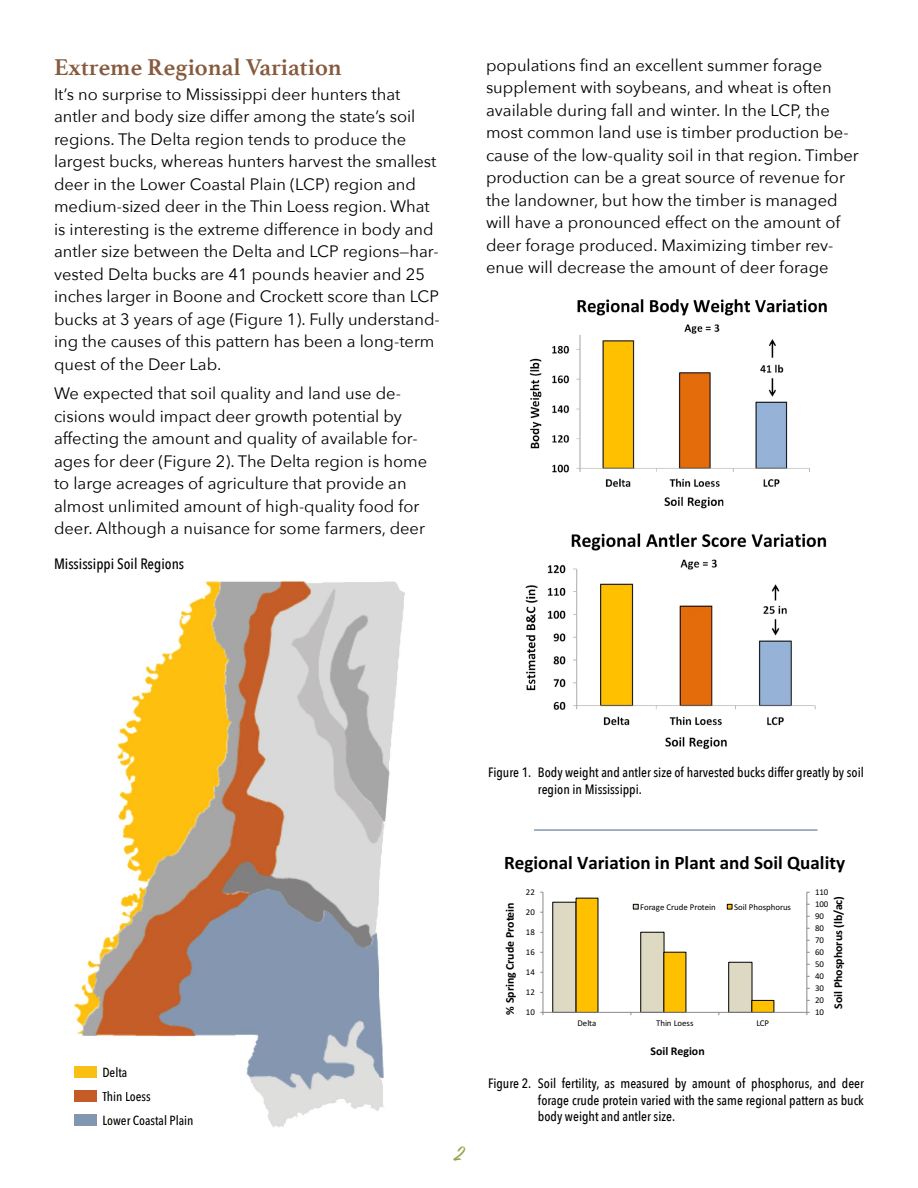
<style>
.page{position:relative;width:918px;height:1188px;background:#fff}
.page>*{position:absolute;margin:0;border:0;box-sizing:border-box;transform-origin:0 0}
.H2_Heading{font:700 24px "Athelas";color:#865a3d}
.t1{font:22.5px "Sign Painter House Script";color:#94a048}
.t2{font:700 19.05px "Calibri";color:#000}
.body_text{font:16.5px/22.5px "Avenir Next";color:#000}
.figure_caption{font:500 15px "Avenir Next Condensed";color:#000}
.figure_caption-2{font:500 13.5px/16.5px "Avenir Next Condensed";color:#000}
.t3{font:500 13.05px/24.8px "Avenir Next Condensed";color:#000}
.t4{font:700 11.85px "Calibri";color:#000}
.t5{font:8.85px "Calibri";letter-spacing:-.005em;color:#000}
</style>
<div class="page">
<img style="left:74px;top:581px;width:331px;height:546px">
<img style="left:103px;top:1067px;width:24px;height:10px">
<svg style="left:102px;top:1092px;width:5px;height:9px"></svg>
<img style="left:108px;top:1092px;width:15px;height:9px">
<svg style="left:126px;top:1092px;width:24px;height:10px"></svg>
<svg style="left:103px;top:1115px;width:4px;height:10px"></svg>
<img style="left:108px;top:1118px;width:22px;height:7px">
<svg style="left:134px;top:1115px;width:5px;height:10px"></svg>
<img style="left:140px;top:1115px;width:53px;height:10px">
<img style="left:74px;top:1067px;width:22px;height:10px">
<img style="left:74px;top:1091px;width:22px;height:10px">
<img style="left:74px;top:1115px;width:22px;height:10px">
<img style="left:525px;top:533px;width:302px;height:216px">
<img style="left:529px;top:299px;width:298px;height:210px">
<hr style="left:807px;top:892px;width:1px;height:120px;background:#898989">
<hr style="left:543px;top:892px;width:1px;height:120px;background:#898989">
<hr style="left:543px;top:1012px;width:264px;height:1px;background:#898989">
<svg style="left:552px;top:898px;width:222px;height:117px"></svg>
<hr style="left:534px;top:829px;width:284px;height:2px;background:#8396b0">
<h2 class="H2_Heading" style="left:54px;top:48px;width:289px">Extreme Regional Variation</h2>
<p class="body_text" style="left:54px;top:82px;width:387px">It’s no surprise to Mississippi deer hunters that antler and body size differ among the state’s soil regions. The Delta region tends to produce the largest bucks, whereas hunters harvest the smallest deer in the Lower Coastal Plain (LCP) region and medium-sized deer in the Thin Loess region. What is interesting is the extreme difference in body and antler size between the Delta and LCP regions—har&shy;vested Delta bucks are 41 pounds heavier and 25 inches larger in Boone and Crockett score than LCP bucks at 3 years of age (Figure 1). Fully understand&shy;ing the causes of this pattern has been a long-term quest of the Deer Lab.</p>
<p class="body_text" style="left:54px;top:381px;width:375px">We expected that soil quality and land use de&shy;cisions would impact deer growth potential by affecting the amount and quality of available for&shy;ages for deer (Figure 2). The Delta region is home to large acreages of agriculture that provide an almost unlimited amount of high-quality food for deer. Although a nuisance for some farmers, deer</p>
<p class="figure_caption" style="left:54px;top:554px;width:132px">Mississippi Soil Regions</p>
<p class="body_text" style="left:486px;top:53px;width:374px">populations find an excellent summer forage supplement with soybeans, and wheat is often available during fall and winter. In the LCP, the most common land use is timber production be&shy;cause of the low-quality soil in that region. Timber production can be a great source of revenue for the landowner, but how the timber is managed will have a pronounced effect on the amount of deer forage produced. Maximizing timber rev&shy;enue will decrease the amount of deer forage</p>
<p class="t3" style="left:102px;top:1060px;width:50px">Delta<br>Thin Loess</p>
<p class="t3" style="left:102px;top:1108px;width:93px">Lower Coastal Plain</p>
<p class="figure_caption-2" style="left:538px;top:764px;width:327px;text-indent:-50px">Figure 1. Body weight and antler size of harvested bucks differ greatly by soil region in Mississippi.</p>
<h2 class="t1" style="left:454px;top:1140px;width:11px">2</h2>
<p class="t2" style="left:504px;top:849px;width:343px">Regional Variation in Plant and Soil Quality</p>
<p class="t4" style="left:502px;top:1015px;width:114px;rotate:-90deg">% Spring Crude Protein</p>
<p class="t5" style="left:526px;top:886px;width:10px">22</p>
<p class="t5" style="left:526px;top:906px;width:10px">20</p>
<p class="t5" style="left:526px;top:926px;width:10px">18</p>
<p class="t5" style="left:526px;top:946px;width:10px">16</p>
<p class="t5" style="left:526px;top:966px;width:10px">14</p>
<p class="t5" style="left:526px;top:986px;width:10px">12</p>
<p class="t5" style="left:526px;top:1006px;width:10px">10</p>
<p class="t5" style="left:640px;top:901px;width:77px">Forage Crude Protein</p>
<p class="t5" style="left:734px;top:901px;width:58px">Soil Phosphorus</p>
<p class="t5" style="left:577px;top:1017px;width:20px">Delta</p>
<p class="t5" style="left:656px;top:1017px;width:39px">Thin Loess</p>
<p class="t5" style="left:756px;top:1017px;width:14px">LCP</p>
<p class="t4" style="left:651px;top:1042px;width:56px">Soil Region</p>
<p class="t5" style="left:815px;top:886px;width:15px">110</p>
<p class="t4" style="left:830px;top:1009px;width:114px;rotate:-90deg">Soil Phosphorus (lb/ac)</p>
<p class="t5" style="left:815px;top:898px;width:15px">100</p>
<p class="t5" style="left:815px;top:910px;width:10px">90</p>
<p class="t5" style="left:815px;top:922px;width:10px">80</p>
<p class="t5" style="left:815px;top:934px;width:10px">70</p>
<p class="t5" style="left:815px;top:946px;width:10px">60</p>
<p class="t5" style="left:815px;top:958px;width:10px">50</p>
<p class="t5" style="left:815px;top:970px;width:10px">40</p>
<p class="t5" style="left:815px;top:982px;width:10px">30</p>
<p class="t5" style="left:815px;top:994px;width:10px">20</p>
<p class="t5" style="left:815px;top:1006px;width:10px">10</p>
<p class="figure_caption-2" style="left:538px;top:1075px;width:328px;text-align:justify;text-indent:-50px">Figure 2. Soil fertility, as measured by amount of phosphorus, and deer forage crude protein varied with the same regional pattern as buck body weight and antler size.</p>
</div>
